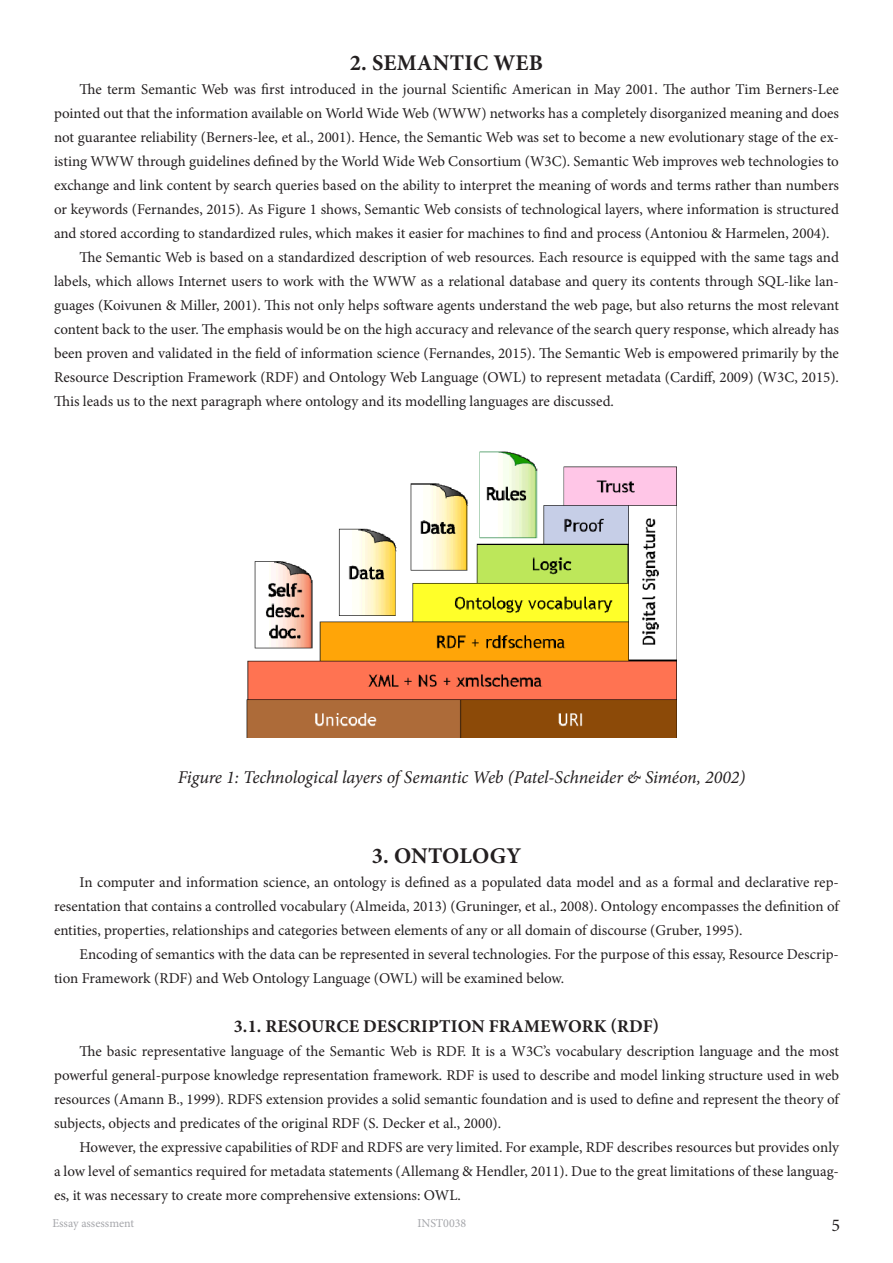
<style>
.page{position:relative;width:893px;height:1263px;background:#fff}
.page>*{position:absolute;margin:0;border:0;box-sizing:border-box;transform-origin:0 0}
.heading{font:700 22.5px "Minion Pro";letter-spacing:.01em;color:#231f20}
.t1{font:italic 18px "Minion Pro";letter-spacing:-.005em;color:#231f20}
.heading_smaller{font:700 18px "Minion Pro";letter-spacing:.01em;color:#231f20}
.t2{font:18px "Minion Pro";color:#231f20}
.body{font:15px/24px "Minion Pro";color:#231f20;text-align:justify}
.t3{font:12px "Minion Pro";color:#a5a6aa}
</style>
<div class="page">
<img style="left:247px;top:451px;width:429px;height:286px">
<p class="heading" style="left:350px;top:47px;width:195px">2. SEMANTIC WEB</p>
<p class="body" style="left:54px;top:78px;width:786px;text-indent:26px">The term Semantic Web was first introduced in the journal Scientific American in May 2001. The author Tim Berners-Lee pointed out that the information available on World Wide Web (WWW) networks has a completely disorganized meaning and does not guarantee reliability (Berners-lee, et al., 2001). Hence, the Semantic Web was set to become a new evolutionary stage of the ex&shy;isting WWW through guidelines defined by the World Wide Web Consortium (W3C). Semantic Web improves web technologies to exchange and link content by search queries based on the ability to interpret the meaning of words and terms rather than numbers or keywords (Fernandes, 2015). As Figure 1 shows, Semantic Web consists of technological layers, where information is structured and stored according to standardized rules, which makes it easier for machines to find and process (Antoniou &amp; Harmelen, 2004).</p>
<p class="body" style="left:54px;top:246px;width:786px;text-indent:26px">The Semantic Web is based on a standardized description of web resources. Each resource is equipped with the same tags and labels, which allows Internet users to work with the WWW as a relational database and query its contents through SQL-like lan&shy;guages (Koivunen &amp; Miller, 2001). This not only helps software agents understand the web page, but also returns the most relevant content back to the user. The emphasis would be on the high accuracy and relevance of the search query response, which already has been proven and validated in the field of information science (Fernandes, 2015). The Semantic Web is empowered primarily by the Resource Description Framework (RDF) and Ontology Web Language (OWL) to represent metadata (Cardiff, 2009) (W3C, 2015).<br>This leads us to the next paragraph where ontology and its modelling languages are discussed.</p>
<p class="t1" style="left:178px;top:765px;width:569px">Figure 1: Technological layers of Semantic Web (Patel-Schneider &amp; Siméon, 2002)</p>
<p class="heading" style="left:372px;top:840px;width:151px">3. ONTOLOGY</p>
<p class="body" style="left:54px;top:870px;width:786px;text-indent:26px">In computer and information science, an ontology is defined as a populated data model and as a formal and declarative rep&shy;resentation that contains a controlled vocabulary (Almeida, 2013) (Gruninger, et al., 2008). Ontology encompasses the definition of entities, properties, relationships and categories between elements of any or all domain of discourse (Gruber, 1995).</p>
<p class="body" style="left:54px;top:942px;width:786px;text-indent:26px">Encoding of semantics with the data can be represented in several technologies. For the purpose of this essay, Resource Descrip&shy;tion Framework (RDF) and Web Ontology Language (OWL) will be examined below.</p>
<p class="heading_smaller" style="left:234px;top:1013px;width:427px">3.1. RESOURCE DESCRIPTION FRAMEWORK (RDF)</p>
<p class="body" style="left:54px;top:1039px;width:787px;text-indent:26px">The basic representative language of the Semantic Web is RDF. It is a W3C’s vocabulary description language and the most powerful general-purpose knowledge representation framework. RDF is used to describe and model linking structure used in web resources (Amann B., 1999). RDFS extension provides a solid semantic foundation and is used to define and represent the theory of subjects, objects and predicates of the original RDF (S. Decker et al., 2000).</p>
<p class="body" style="left:54px;top:1135px;width:786px;text-indent:26px">However, the expressive capabilities of RDF and RDFS are very limited. For example, RDF describes resources but provides only a low level of semantics required for metadata statements (Allemang &amp; Hendler, 2011). Due to the great limitations of these languag&shy;es, it was necessary to create more comprehensive extensions: OWL.</p>
<p class="t3" style="left:52px;top:1215px;width:83px">Essay assessment</p>
<p class="t3" style="left:417px;top:1215px;width:51px">INST0038</p>
<p class="t2" style="left:831px;top:1213px;width:10px">5</p>
</div>
